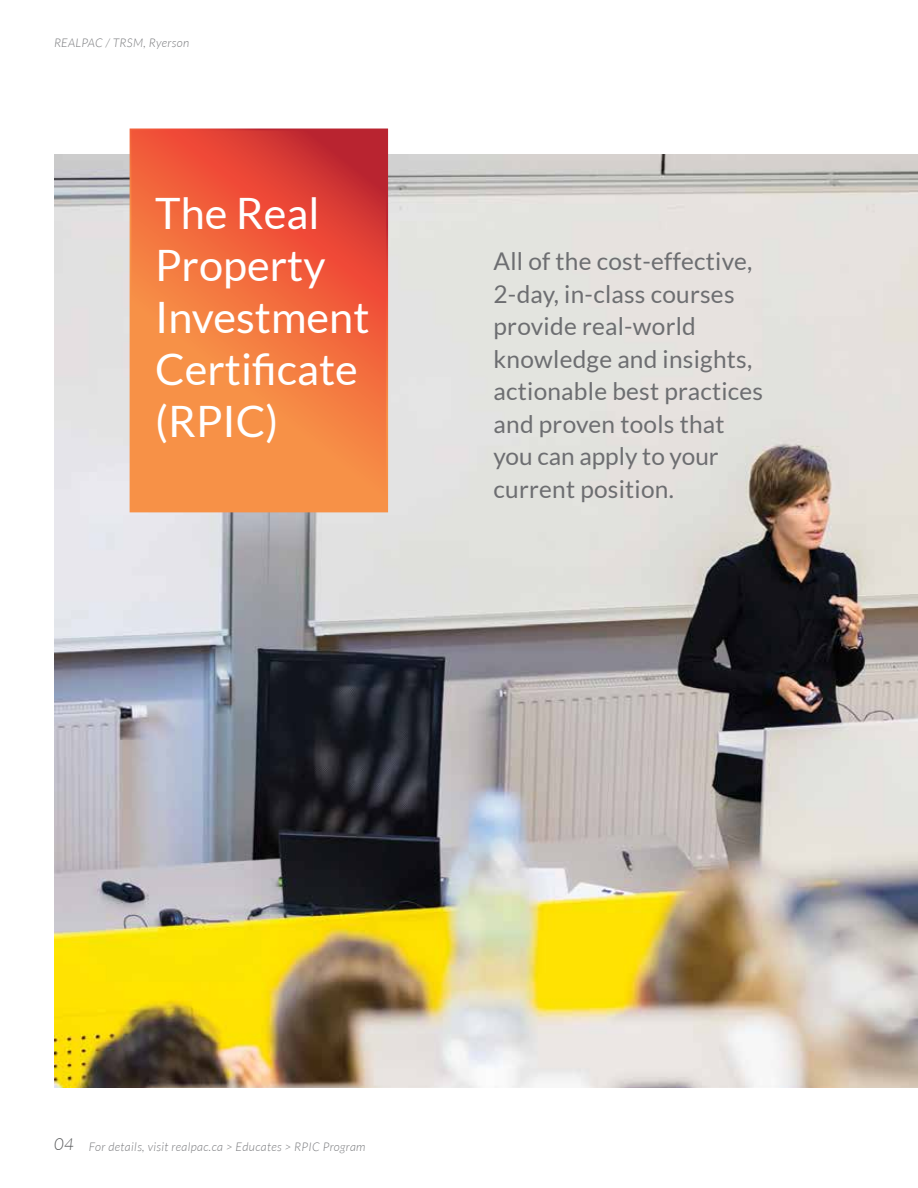
<style>
.page{position:relative;width:918px;height:1188px;background:#fff}
.page>*{position:absolute;margin:0;border:0;box-sizing:border-box;transform-origin:0 0}
.t1{font:43.35px/51.9px "Lato";color:#fff}
.t2{font:24.45px/32.5px "Lato";letter-spacing:.01em;color:#6d6e71}
.t3{font:italic 300 16.5px "Lato";color:#58595b}
.t4{font:italic 300 12px "Lato";letter-spacing:.03em;color:#797a7d}
</style>
<div class="page">
<img style="left:54px;top:154px;width:864px;height:934px">
<svg style="left:133px;top:132px;width:252px;height:377px;background:#ef6f3f"></svg>
<p class="t4" style="left:54px;top:37px;width:137px">REALPAC / TRSM, Ryerson</p>
<h1 class="t1" style="left:155px;top:187px;width:216px">The Real<br>Property<br>Investment<br>Certificate (RPIC)</h1>
<p class="t2" style="left:494px;top:245px;width:271px">All of the cost-effective,<br>2-day, in-class courses provide real-world knowledge and insights, actionable best practices and proven tools that you can apply to your current position.</p>
<p class="t3" style="left:54px;top:1135px;width:21px">04</p>
<p class="t4" style="left:89px;top:1140px;width:278px">For details, visit realpac.ca &gt; Educates &gt; RPIC Program</p>
</div>
